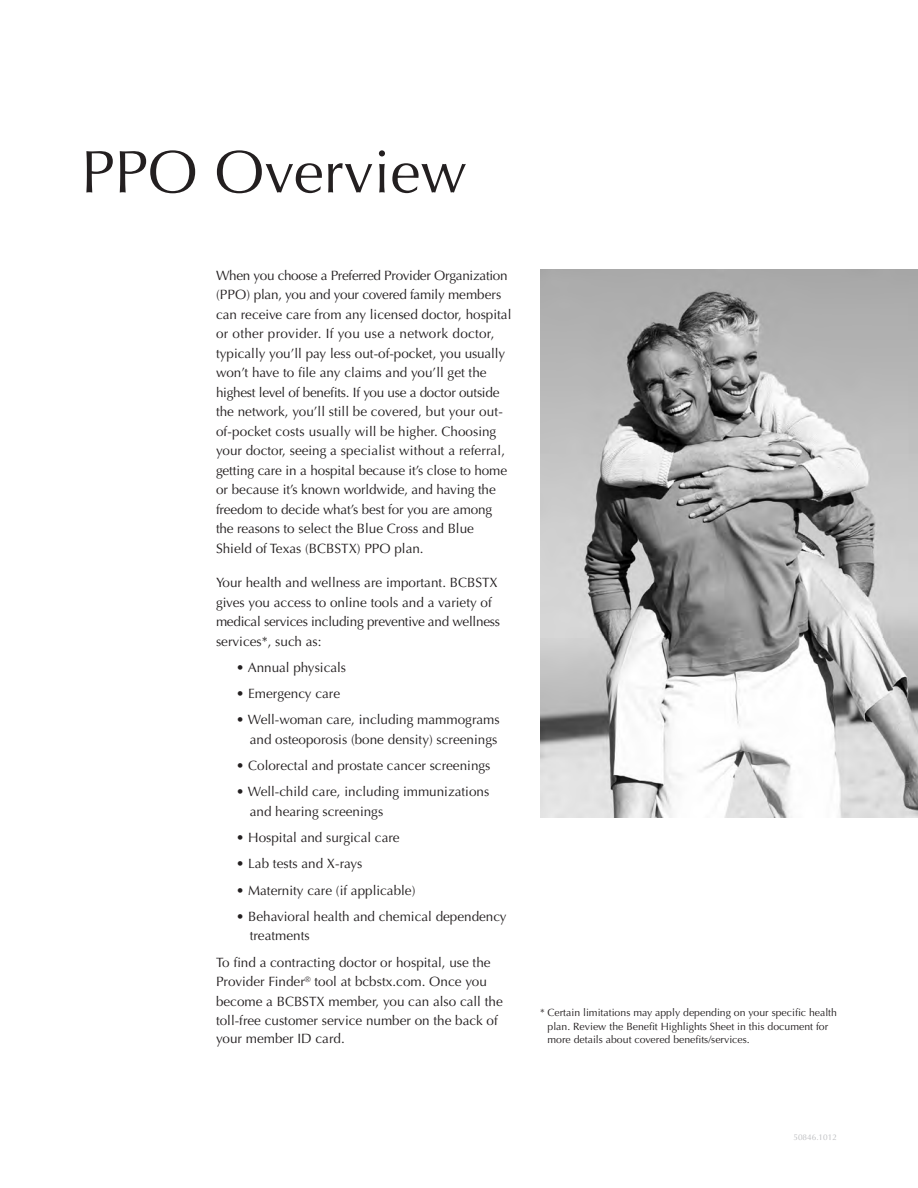
<style>
.page{position:relative;width:918px;height:1188px;background:#fff}
.page>*{position:absolute;margin:0;border:0;box-sizing:border-box;transform-origin:0 0}
.t1{font:60px "Optima";color:#231f20}
.body{font:13.5px/19.5px "Optima";color:#231f20}
.body-2{font:10.5px/13.5px "Optima";color:#231f20}
.t2{font:8.25px "Optima";color:#bcbdc0}
</style>
<div class="page">
<img style="left:540px;top:270px;width:378px;height:547px">
<p class="t1" style="left:81px;top:137px;width:387px">PPO Overview</p>
<p class="body" style="left:216px;top:266px;width:297px">When you choose a Preferred Provider Organization (PPO) plan, you and your covered family members can receive care from any licensed doctor, hospital or other provider. If you use a network doctor, typically you’ll pay less out-of-pocket, you usually won’t have to file any claims and you’ll get the highest level of benefits. If you use a doctor outside the network, you’ll still be covered, but your out&shy;of-pocket costs usually will be higher. Choosing your doctor, seeing a specialist without a referral, getting care in a hospital because it’s close to home or because it’s known worldwide, and having the freedom to decide what’s best for you are among the reasons to select the Blue Cross and Blue Shield of Texas (BCBSTX) PPO plan.</p>
<p class="body" style="left:216px;top:573px;width:286px">Your health and wellness are important. BCBSTX gives you access to online tools and a variety of medical services including preventive and wellness services*, such as:</p>
<p class="body" style="left:236px;top:658px;width:111px">• Annual physicals</p>
<p class="body" style="left:236px;top:684px;width:105px">• Emergency care</p>
<p class="body" style="left:236px;top:710px;width:265px;text-align:right">• Well-woman care, including mammograms and osteoporosis (bone density) screenings</p>
<p class="body" style="left:236px;top:756px;width:256px">• Colorectal and prostate cancer screenings</p>
<p class="body" style="left:250px;top:782px;width:241px;text-indent:-14px">• Well-child care, including immunizations and hearing screenings</p>
<p class="body" style="left:236px;top:828px;width:165px">• Hospital and surgical care</p>
<p class="body" style="left:236px;top:854px;width:128px">• Lab tests and X-rays</p>
<p class="body" style="left:236px;top:881px;width:181px">• Maternity care (if applicable)</p>
<p class="body" style="left:250px;top:907px;width:258px;text-indent:-14px">• Behavioral health and chemical dependency treatments</p>
<p class="body" style="left:216px;top:953px;width:288px">To find a contracting doctor or hospital, use the Provider Finder<sup>®</sup> tool at bcbstx.com. Once you become a BCBSTX member, you can also call the toll-free customer service number on the back of</p>
<p class="body" style="left:216px;top:1029px;width:130px">your member ID card.</p>
<p class="body-2" style="left:548px;top:1006px;width:291px;text-indent:-8px">* Certain limitations may apply depending on your specific health plan. Review the Benefit Highlights Sheet in this document for more details about covered benefits/services.</p>
<p class="t2" style="left:793px;top:1132px;width:45px">50846.1012</p>
</div>
